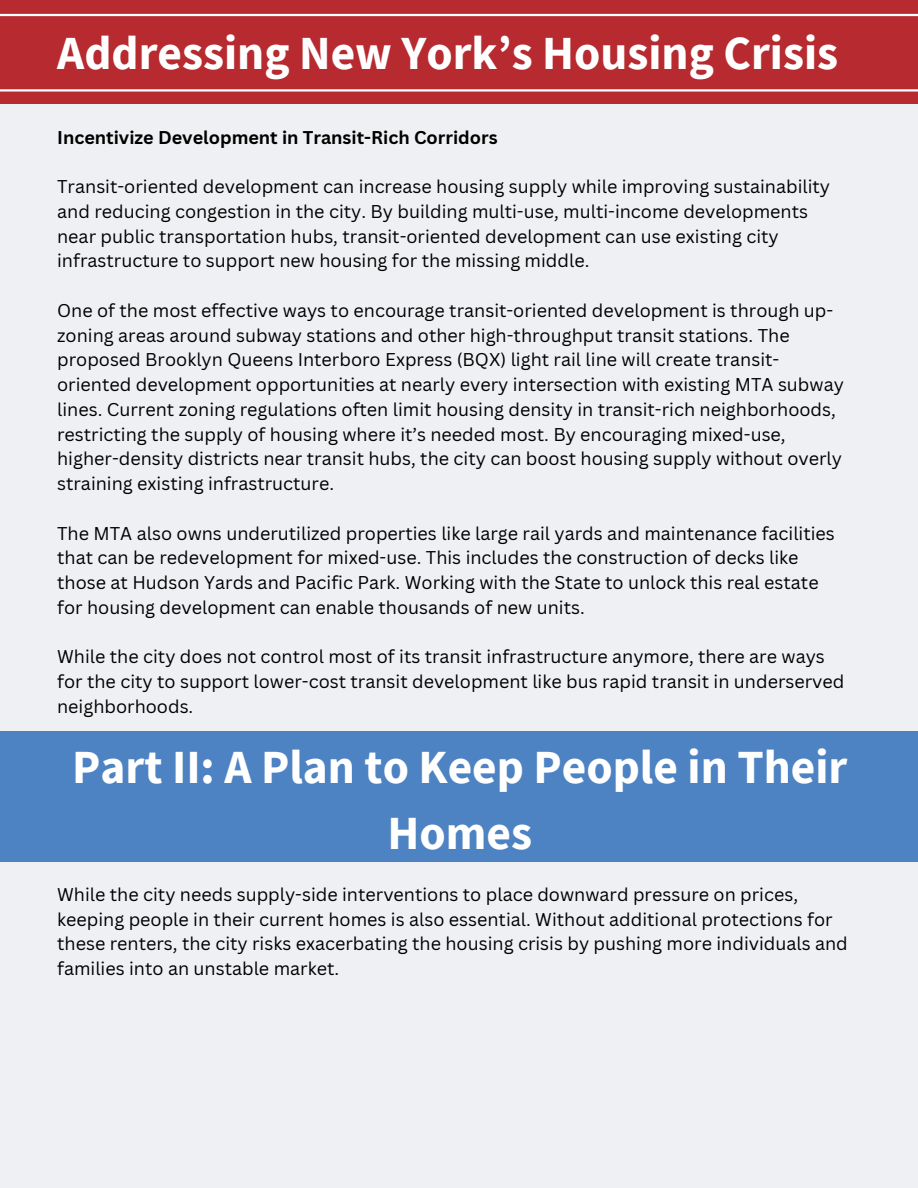
<style>
.page{position:relative;width:918px;height:1188px;background:#eff0f3}
.page>*{position:absolute;margin:0;border:0;box-sizing:border-box;transform-origin:0 0}
.t1{font:700 47.4px/66.3px "Source Sans Pro";color:#fff;text-align:center}
.t2{font:18px/24.8px "Canva Sans";color:#000}
.t3{font:700 18px "Canva Sans";color:#000}
</style>
<div class="page">
<div style="left:0;top:0;width:918px;height:104px;background:#b72a30"></div>
<hr style="left:0;top:14px;width:918px;height:2px;background:#fff">
<hr style="left:0;top:89px;width:918px;height:3px;background:#fff">
<div style="left:0;top:731px;width:918px;height:130px;background:#4e83c3"></div>
<p class="t1" style="left:57px;top:19px;width:782px">Addressing New York’s Housing Crisis</p>
<h1 class="t3" style="left:57px;top:124px;width:442px">Incentivize Development in Transit-Rich Corridors</h1>
<p class="t2" style="left:57px;top:174px;width:774px">Transit-oriented development can increase housing supply while improving sustainability and reducing congestion in the city. By building multi-use, multi-income developments near public transportation hubs, transit-oriented development can use existing city infrastructure to support new housing for the missing middle.</p>
<h2 class="t2" style="left:57px;top:297px;width:788px">One of the most effective ways to encourage transit-oriented development is through up&shy;zoning areas around subway stations and other high-throughput transit stations. The proposed Brooklyn Queens Interboro Express (BQX) light rail line will create transit&shy;oriented development opportunities at nearly every intersection with existing MTA subway lines. Current zoning regulations often limit housing density in transit-rich neighborhoods, restricting the supply of housing where it’s needed most. By encouraging mixed-use, higher-density districts near transit hubs, the city can boost housing supply without overly straining existing infrastructure.</h2>
<p class="t2" style="left:57px;top:520px;width:779px">The MTA also owns underutilized properties like large rail yards and maintenance facilities that can be redevelopment for mixed-use. This includes the construction of decks like those at Hudson Yards and Pacific Park. Working with the State to unlock this real estate for housing development can enable thousands of new units.</p>
<p class="t2" style="left:57px;top:644px;width:789px">While the city does not control most of its transit infrastructure anymore, there are ways for the city to support lower-cost transit development like bus rapid transit in underserved neighborhoods.</p>
<p class="t1" style="left:72px;top:733px;width:777px">Part II: A Plan to Keep People in Their<br>Homes</p>
<p class="t2" style="left:57px;top:882px;width:792px">While the city needs supply-side interventions to place downward pressure on prices, keeping people in their current homes is also essential. Without additional protections for these renters, the city risks exacerbating the housing crisis by pushing more individuals and families into an unstable market.</p>
</div>
